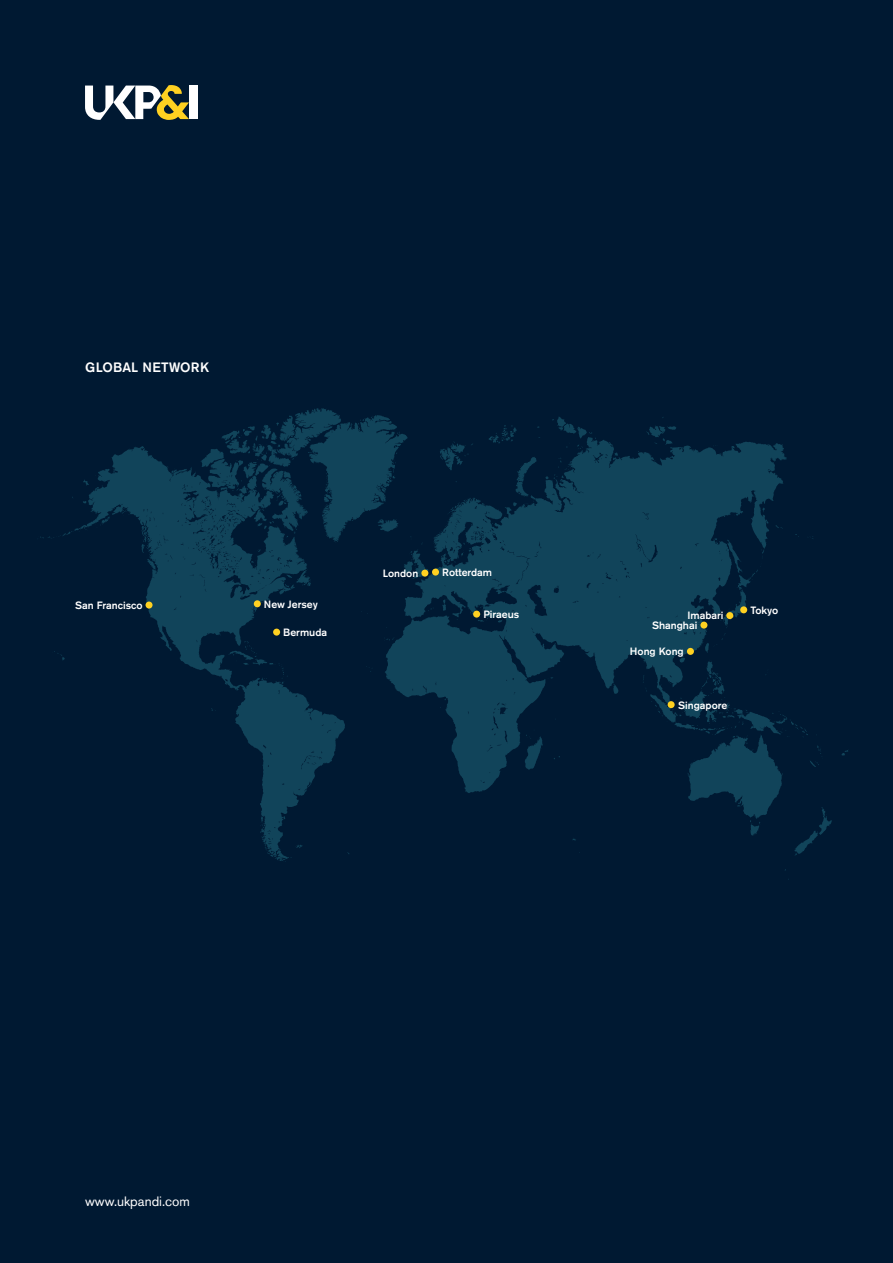
<style>
.page{position:relative;width:893px;height:1263px;background:#001932}
.page>*{position:absolute;margin:0;border:0;box-sizing:border-box;transform-origin:0 0}
.t1{font:13.5px "Akzidenz Grotesk Pro";color:#fff}
.t2{font:500 13.5px "Akzidenz Grotesk Pro";letter-spacing:.01em;color:#fff}
.t3{font:500 10.5px "Akzidenz Grotesk BE";color:#fff}
</style>
<div class="page">
<svg style="left:40px;top:408px;width:808px;height:463px"></svg>
<svg style="left:143px;top:453px;width:586px;height:394px"></svg>
<div style="left:146px;top:601px;width:7px;height:7px;background:#ffd121;border-radius:50%"></div>
<div style="left:254px;top:600px;width:7px;height:7px;background:#ffd121;border-radius:50%"></div>
<div style="left:473px;top:611px;width:7px;height:7px;background:#ffd121;border-radius:50%"></div>
<div style="left:700px;top:622px;width:7px;height:7px;background:#ffd121;border-radius:50%"></div>
<div style="left:687px;top:648px;width:7px;height:7px;background:#ffd121;border-radius:50%"></div>
<div style="left:668px;top:701px;width:7px;height:7px;background:#ffd121;border-radius:50%"></div>
<div style="left:740px;top:606px;width:7px;height:7px;background:#ffd121;border-radius:50%"></div>
<div style="left:421px;top:570px;width:7px;height:7px;background:#ffd121;border-radius:50%"></div>
<div style="left:273px;top:629px;width:7px;height:7px;background:#ffd121;border-radius:50%"></div>
<div style="left:432px;top:569px;width:7px;height:7px;background:#ffd121;border-radius:50%"></div>
<div style="left:726px;top:612px;width:7px;height:7px;background:#ffd121;border-radius:50%"></div>
<div style="left:189px;top:86px;width:8px;height:33px;background:#fff"></div>
<svg style="left:85px;top:85px;width:104px;height:35px"></svg>
<p class="t2" style="left:85px;top:362px;width:126px">GLOBAL NETWORK</p>
<p class="t3" style="left:75px;top:602px;width:69px">San Francisco</p>
<p class="t3" style="left:264px;top:600px;width:55px">New Jersey</p>
<p class="t3" style="left:283px;top:628px;width:45px">Bermuda</p>
<p class="t3" style="left:383px;top:569px;width:37px">London</p>
<p class="t3" style="left:442px;top:568px;width:51px">Rotterdam</p>
<p class="t3" style="left:483px;top:610px;width:38px">Piraeus</p>
<p class="t3" style="left:687px;top:612px;width:38px">Imabari</p>
<p class="t3" style="left:652px;top:621px;width:47px">Shanghai</p>
<p class="t3" style="left:630px;top:647px;width:55px">Hong Kong</p>
<p class="t3" style="left:678px;top:701px;width:50px">Singapore</p>
<p class="t3" style="left:751px;top:606px;width:29px">Tokyo</p>
<p class="t1" style="left:85px;top:1197px;width:106px">www.ukpandi.com</p>
</div>
